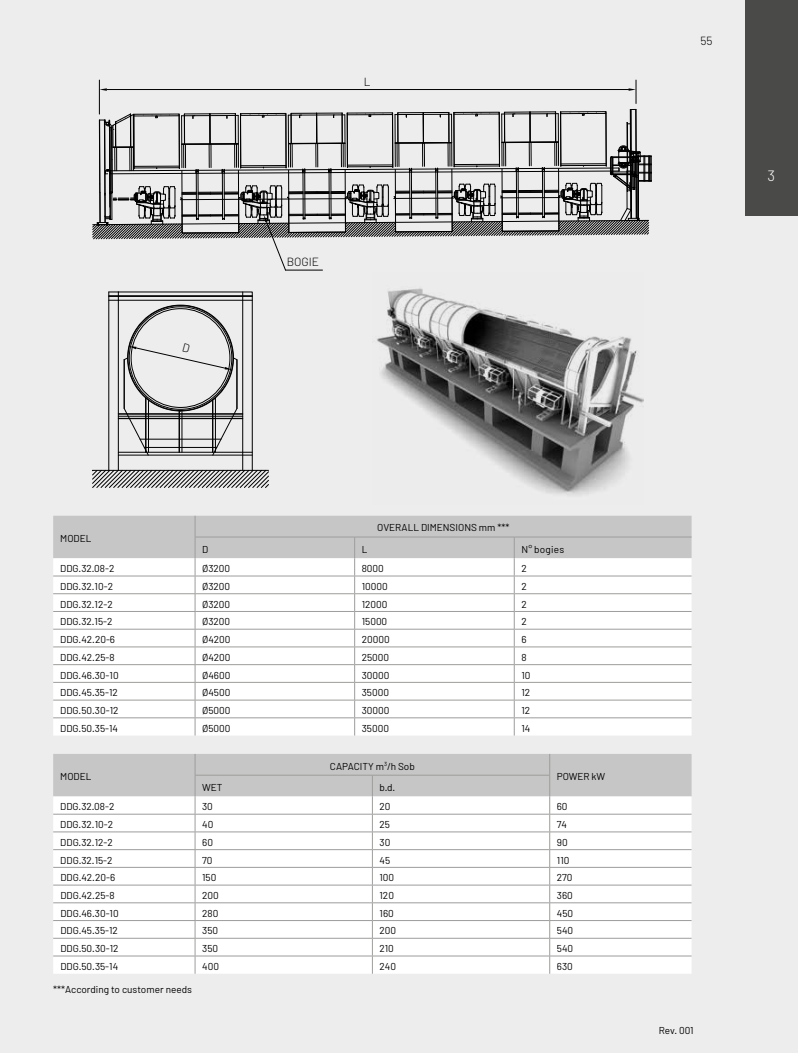
<style>
.page{position:relative;width:798px;height:1053px;background:#fff}
.page>*{position:absolute;margin:0;border:0;box-sizing:border-box;transform-origin:0 0}
.t1{font:300 15px "Barlow";color:#fff}
.t2{font:300 11.88px "Barlow";color:#000}
.t3{font:10px "Barlow";color:#000}
</style>
<div class="page">
<div style="left:0;top:0;width:797px;height:1052px;background:#ededed"></div>
<svg style="left:53px;top:515px;width:638px;height:220px;background:#efefef"></svg>
<svg style="left:53px;top:754px;width:638px;height:219px;background:#efefef"></svg>
<hr style="left:195px;top:774px;width:177px;height:1px;background:#9d9d9c">
<hr style="left:372px;top:774px;width:178px;height:1px;background:#9d9d9c">
<img style="left:377px;top:288px;width:266px;height:207px">
<hr style="left:99px;top:80px;width:1px;height:34px;background:#000">
<hr style="left:107px;top:89px;width:521px;height:1px;background:#000">
<svg style="left:99px;top:88px;width:8px;height:3px"></svg>
<svg style="left:628px;top:80px;width:8px;height:23px"></svg>
<svg style="left:92px;top:109px;width:559px;height:161px"></svg>
<hr style="left:285px;top:270px;width:37px;height:1px;background:#000">
<div style="left:744px;top:0;width:53px;height:216px;background:#4a4a49"></div>
<svg style="left:92px;top:291px;width:177px;height:197px"></svg>
<p class="t2" style="left:363px;top:74px;width:8px">L</p>
<p class="t2" style="left:286px;top:254px;width:34px">BOGIE</p>
<p class="t2" style="left:700px;top:33px;width:14px">55</p>
<h1 class="t1" style="left:767px;top:166px;width:9px">3</h1>
<p class="t3" style="left:60px;top:532px;width:33px">MODEL</p>
<p class="t3" style="left:377px;top:521px;width:134px">OVERALL DIMENSIONS mm ***</p>
<p class="t3" style="left:202px;top:543px;width:8px">D</p>
<p class="t3" style="left:361px;top:543px;width:7px">L</p>
<p class="t3" style="left:521px;top:543px;width:44px">N° bogies</p>
<p class="t3" style="left:60px;top:562px;width:56px">DDG.32.08-2</p>
<p class="t3" style="left:202px;top:562px;width:30px">Ø3200</p>
<p class="t3" style="left:361px;top:562px;width:24px">8000</p>
<p class="t3" style="left:521px;top:562px;width:7px">2</p>
<p class="t3" style="left:60px;top:580px;width:54px">DDG.32.10-2</p>
<p class="t3" style="left:202px;top:580px;width:30px">Ø3200</p>
<p class="t3" style="left:361px;top:580px;width:28px">10000</p>
<p class="t3" style="left:521px;top:580px;width:7px">2</p>
<p class="t3" style="left:60px;top:597px;width:54px">DDG.32.12-2</p>
<p class="t3" style="left:202px;top:597px;width:30px">Ø3200</p>
<p class="t3" style="left:361px;top:597px;width:27px">12000</p>
<p class="t3" style="left:521px;top:597px;width:7px">2</p>
<p class="t3" style="left:60px;top:615px;width:54px">DDG.32.15-2</p>
<p class="t3" style="left:202px;top:615px;width:30px">Ø3200</p>
<p class="t3" style="left:361px;top:615px;width:27px">15000</p>
<p class="t3" style="left:521px;top:615px;width:7px">2</p>
<p class="t3" style="left:60px;top:633px;width:56px">DDG.42.20-6</p>
<p class="t3" style="left:202px;top:633px;width:30px">Ø4200</p>
<p class="t3" style="left:361px;top:633px;width:29px">20000</p>
<p class="t3" style="left:521px;top:633px;width:7px">6</p>
<p class="t3" style="left:60px;top:651px;width:56px">DDG.42.25-8</p>
<p class="t3" style="left:202px;top:651px;width:30px">Ø4200</p>
<p class="t3" style="left:361px;top:651px;width:29px">25000</p>
<p class="t3" style="left:521px;top:651px;width:7px">8</p>
<p class="t3" style="left:60px;top:668px;width:60px">DDG.46.30-10</p>
<p class="t3" style="left:202px;top:668px;width:30px">Ø4600</p>
<p class="t3" style="left:361px;top:668px;width:29px">30000</p>
<p class="t3" style="left:521px;top:668px;width:11px">10</p>
<p class="t3" style="left:60px;top:686px;width:59px">DDG.45.35-12</p>
<p class="t3" style="left:202px;top:686px;width:30px">Ø4500</p>
<p class="t3" style="left:361px;top:686px;width:29px">35000</p>
<p class="t3" style="left:521px;top:686px;width:10px">12</p>
<p class="t3" style="left:60px;top:704px;width:60px">DDG.50.30-12</p>
<p class="t3" style="left:202px;top:704px;width:30px">Ø5000</p>
<p class="t3" style="left:361px;top:704px;width:29px">30000</p>
<p class="t3" style="left:521px;top:704px;width:10px">12</p>
<p class="t3" style="left:60px;top:721px;width:59px">DDG.50.35-14</p>
<p class="t3" style="left:202px;top:721px;width:30px">Ø5000</p>
<p class="t3" style="left:361px;top:721px;width:29px">35000</p>
<p class="t3" style="left:521px;top:721px;width:10px">14</p>
<p class="t3" style="left:60px;top:770px;width:33px">MODEL</p>
<p class="t3" style="left:330px;top:759px;width:86px">CAPACITY m<sup>3</sup>/h Sob</p>
<p class="t3" style="left:202px;top:781px;width:22px">WET</p>
<p class="t3" style="left:379px;top:781px;width:17px">b.d.</p>
<p class="t3" style="left:556px;top:770px;width:50px">POWER kW</p>
<p class="t3" style="left:60px;top:800px;width:56px">DDG.32.08-2</p>
<p class="t3" style="left:202px;top:800px;width:12px">30</p>
<p class="t3" style="left:379px;top:800px;width:13px">20</p>
<p class="t3" style="left:556px;top:800px;width:12px">60</p>
<p class="t3" style="left:60px;top:818px;width:54px">DDG.32.10-2</p>
<p class="t3" style="left:202px;top:818px;width:13px">40</p>
<p class="t3" style="left:379px;top:818px;width:12px">25</p>
<p class="t3" style="left:556px;top:818px;width:12px">74</p>
<p class="t3" style="left:60px;top:835px;width:54px">DDG.32.12-2</p>
<p class="t3" style="left:202px;top:835px;width:12px">60</p>
<p class="t3" style="left:379px;top:835px;width:12px">30</p>
<p class="t3" style="left:556px;top:835px;width:12px">90</p>
<p class="t3" style="left:60px;top:853px;width:54px">DDG.32.15-2</p>
<p class="t3" style="left:202px;top:853px;width:12px">70</p>
<p class="t3" style="left:379px;top:853px;width:12px">45</p>
<p class="t3" style="left:556px;top:853px;width:14px">110</p>
<p class="t3" style="left:60px;top:871px;width:56px">DDG.42.20-6</p>
<p class="t3" style="left:202px;top:871px;width:16px">150</p>
<p class="t3" style="left:379px;top:871px;width:16px">100</p>
<p class="t3" style="left:556px;top:871px;width:17px">270</p>
<p class="t3" style="left:60px;top:889px;width:56px">DDG.42.25-8</p>
<p class="t3" style="left:202px;top:889px;width:18px">200</p>
<p class="t3" style="left:379px;top:889px;width:16px">120</p>
<p class="t3" style="left:556px;top:889px;width:17px">360</p>
<p class="t3" style="left:60px;top:906px;width:60px">DDG.46.30-10</p>
<p class="t3" style="left:202px;top:906px;width:18px">280</p>
<p class="t3" style="left:379px;top:906px;width:16px">160</p>
<p class="t3" style="left:556px;top:906px;width:18px">450</p>
<p class="t3" style="left:60px;top:924px;width:59px">DDG.45.35-12</p>
<p class="t3" style="left:202px;top:924px;width:17px">350</p>
<p class="t3" style="left:379px;top:924px;width:18px">200</p>
<p class="t3" style="left:556px;top:924px;width:18px">540</p>
<p class="t3" style="left:60px;top:942px;width:60px">DDG.50.30-12</p>
<p class="t3" style="left:202px;top:942px;width:17px">350</p>
<p class="t3" style="left:379px;top:942px;width:16px">210</p>
<p class="t3" style="left:556px;top:942px;width:18px">540</p>
<p class="t3" style="left:60px;top:960px;width:59px">DDG.50.35-14</p>
<p class="t3" style="left:202px;top:960px;width:18px">400</p>
<p class="t3" style="left:379px;top:960px;width:18px">240</p>
<p class="t3" style="left:556px;top:960px;width:17px">630</p>
<p class="t3" style="left:53px;top:982px;width:140px">***According to customer needs</p>
<p class="t3" style="left:658px;top:1023px;width:36px">Rev. 001</p>
</div>
